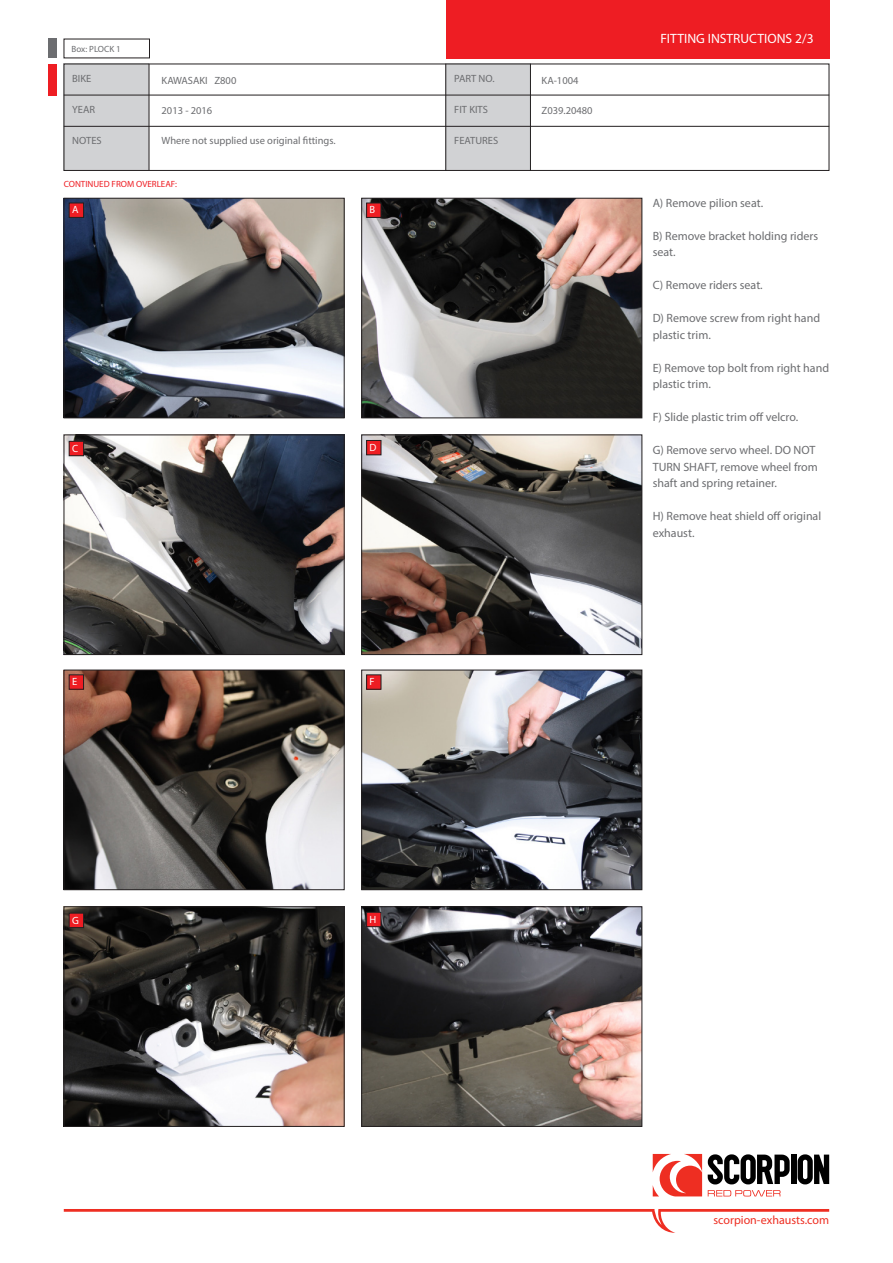
<style>
.page{position:relative;width:893px;height:1263px;background:#fff}
.page>*{position:absolute;margin:0;border:0;box-sizing:border-box;transform-origin:0 0}
.t1{font:13.5px "Myriad Pro";color:#fff}
.t2{font:12px/16.5px "Myriad Pro";color:#6c6d70}
.t3{font:12px "Myriad Pro";color:#ee2e22}
.t4{font:10.5px "Myriad Pro";color:#6c6d70}
.t5{font:10.5px "Myriad Pro";color:#fff}
.t6{font:9px "Myriad Pro";color:#ee1d23}
.t7{font:9px "Myriad Pro";color:#6c6d70}
</style>
<div class="page">
<div style="left:446px;top:64px;width:85px;height:107px;background:#d1d2d4"></div>
<div style="left:64px;top:64px;width:85px;height:107px;background:#d1d2d4"></div>
<div style="left:64px;top:64px;width:765px;height:107px;border:1px solid #231f20"></div>
<svg style="left:64px;top:1209px;width:765px;height:24px"></svg>
<div style="left:446px;top:0;width:383px;height:58px;background:#ee1d23"></div>
<div style="left:48px;top:64px;width:8px;height:31px;background:#ee1d23"></div>
<hr style="left:64px;top:95px;width:765px;height:1px;background:#231f20">
<hr style="left:64px;top:126px;width:765px;height:1px;background:#231f20">
<hr style="left:149px;top:64px;width:1px;height:106px;background:#231f20">
<hr style="left:445px;top:64px;width:1px;height:107px;background:#231f20">
<hr style="left:530px;top:64px;width:1px;height:107px;background:#231f20">
<div style="left:48px;top:39px;width:8px;height:19px;background:#6c6d70"></div>
<svg style="left:708px;top:1190px;width:72px;height:6px"></svg>
<svg style="left:653px;top:1154px;width:49px;height:42px"></svg>
<svg style="left:708px;top:1154px;width:82px;height:30px"></svg>
<div style="left:791px;top:1154px;width:5px;height:30px;background:#000"></div>
<svg style="left:798px;top:1154px;width:31px;height:30px"></svg>
<img style="left:66px;top:200px;width:276px;height:216px">
<div style="left:64px;top:198px;width:280px;height:220px;border:1px solid #231f20"></div>
<img style="left:363px;top:200px;width:277px;height:216px">
<div style="left:361px;top:198px;width:281px;height:220px;border:1px solid #231f20"></div>
<img style="left:66px;top:437px;width:276px;height:216px">
<div style="left:64px;top:435px;width:280px;height:220px;border:1px solid #231f20"></div>
<img style="left:363px;top:437px;width:277px;height:216px">
<div style="left:361px;top:435px;width:281px;height:220px;border:1px solid #231f20"></div>
<div style="left:69px;top:203px;width:15px;height:14px;background:#ee1d23"></div>
<div style="left:69px;top:203px;width:15px;height:15px;border:1px solid #231f20"></div>
<div style="left:367px;top:203px;width:14px;height:14px;background:#ee1d23"></div>
<div style="left:366px;top:203px;width:15px;height:15px;border:1px solid #231f20"></div>
<div style="left:69px;top:441px;width:15px;height:15px;background:#ee1d23"></div>
<div style="left:69px;top:441px;width:15px;height:15px;border:1px solid #231f20"></div>
<div style="left:367px;top:440px;width:14px;height:15px;background:#ee1d23"></div>
<div style="left:366px;top:440px;width:15px;height:15px;border:1px solid #231f20"></div>
<img style="left:66px;top:672px;width:276px;height:216px">
<div style="left:64px;top:670px;width:280px;height:220px;border:1px solid #231f20"></div>
<img style="left:363px;top:672px;width:277px;height:216px">
<div style="left:361px;top:670px;width:281px;height:220px;border:1px solid #231f20"></div>
<img style="left:66px;top:908px;width:276px;height:216px">
<div style="left:64px;top:906px;width:280px;height:220px;border:1px solid #231f20"></div>
<img style="left:363px;top:908px;width:277px;height:216px">
<div style="left:361px;top:906px;width:281px;height:220px;border:1px solid #231f20"></div>
<div style="left:69px;top:675px;width:15px;height:14px;background:#ee1d23"></div>
<div style="left:69px;top:675px;width:15px;height:14px;border:1px solid #231f20"></div>
<div style="left:367px;top:675px;width:14px;height:14px;background:#ee1d23"></div>
<div style="left:69px;top:913px;width:15px;height:14px;background:#ee1d23"></div>
<div style="left:69px;top:913px;width:15px;height:15px;border:1px solid #231f20"></div>
<div style="left:367px;top:912px;width:14px;height:15px;background:#ee1d23"></div>
<div style="left:366px;top:912px;width:15px;height:15px;border:1px solid #231f20"></div>
<p class="t7" style="left:72px;top:44px;width:51px">Box: PLOCK 1</p>
<p class="t4" style="left:72px;top:72px;width:21px">BIKE</p>
<p class="t4" style="left:72px;top:103px;width:24px">YEAR</p>
<p class="t4" style="left:72px;top:134px;width:31px">NOTES</p>
<p class="t4" style="left:162px;top:74px;width:76px">KAWASAKI Z800</p>
<p class="t4" style="left:162px;top:104px;width:52px">2013 - 2016</p>
<p class="t4" style="left:162px;top:134px;width:176px">Where not supplied use original fittings.</p>
<p class="t6" style="left:64px;top:178px;width:115px">CONTINUED FROM OVERLEAF:</p>
<p class="t5" style="left:72px;top:203px;width:8px">A</p>
<p class="t5" style="left:370px;top:203px;width:7px">B</p>
<p class="t5" style="left:72px;top:442px;width:8px">C</p>
<p class="t5" style="left:370px;top:441px;width:8px">D</p>
<p class="t5" style="left:72px;top:675px;width:7px">E</p>
<p class="t5" style="left:370px;top:675px;width:7px">F</p>
<p class="t4" style="left:454px;top:72px;width:42px">PART NO.</p>
<p class="t4" style="left:454px;top:103px;width:35px">FIT KITS</p>
<p class="t4" style="left:454px;top:134px;width:45px">FEATURES</p>
<p class="t4" style="left:541px;top:74px;width:38px">KA-1004</p>
<p class="t4" style="left:541px;top:104px;width:53px">Z039.20480</p>
<p class="t1" style="left:660px;top:30px;width:155px">FITTING INSTRUCTIONS 2/3</p>
<p class="t2" style="left:653px;top:194px;width:112px">A) Remove pilion seat.</p>
<p class="t2" style="left:653px;top:227px;width:167px">B) Remove bracket holding riders seat.</p>
<p class="t2" style="left:653px;top:277px;width:112px">C) Remove riders seat.</p>
<p class="t2" style="left:653px;top:310px;width:169px">D) Remove screw from right hand plastic trim.</p>
<p class="t2" style="left:653px;top:359px;width:178px">E) Remove top bolt from right hand plastic trim.</p>
<p class="t2" style="left:653px;top:409px;width:147px">F) Slide plastic trim off velcro.</p>
<p class="t2" style="left:653px;top:442px;width:167px">G) Remove servo wheel. DO NOT<br>TURN SHAFT, remove wheel from shaft and spring retainer.</p>
<p class="t2" style="left:653px;top:508px;width:170px">H) Remove heat shield off original exhaust.</p>
<p class="t5" style="left:72px;top:913px;width:8px">G</p>
<p class="t5" style="left:370px;top:913px;width:8px">H</p>
<p class="t3" style="left:713px;top:1212px;width:117px">scorpion-exhausts.com</p>
</div>
